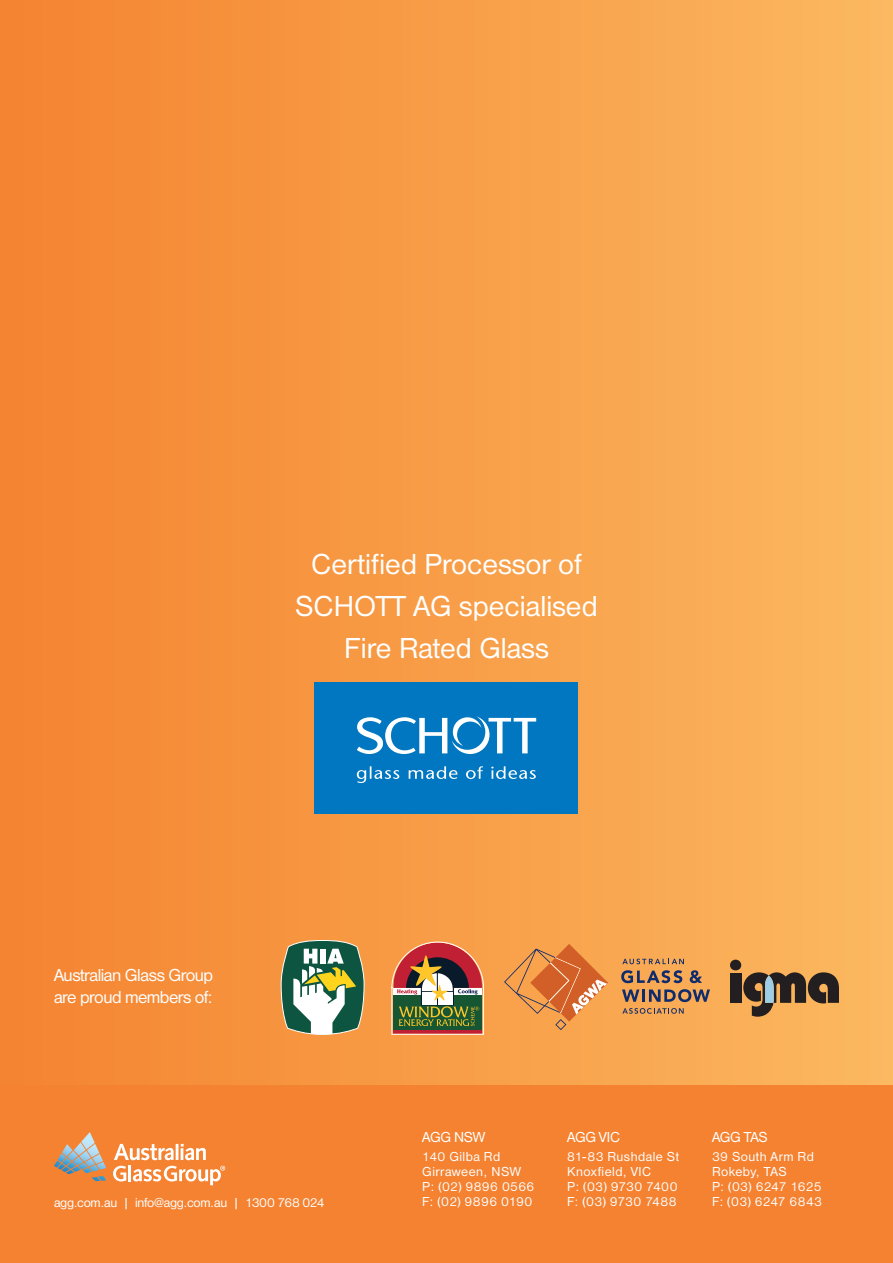
<style>
.page{position:relative;width:893px;height:1263px;background:#fff}
.page>*{position:absolute;margin:0;border:0;box-sizing:border-box;transform-origin:0 0}
.t1{font:30px/42px "Nimbus Sans DOT";color:#fff;text-align:center}
.t2{font:18px "Nimbus Sans DOT";letter-spacing:-.03em;color:#fff}
.t3{font:15px "Nimbus Sans DOT";letter-spacing:-.02em;color:#fff}
.t4{font:13.5px/15px "Nimbus Sans DOT";letter-spacing:.03em;color:#fff}
.t5{font:13.5px "Nimbus Sans DOT";letter-spacing:-.02em;color:#fff}
</style>
<div class="page">
<div style="left:0;top:1084px;width:893px;height:179px;background:#f48231"></div>
<svg style="left:54px;top:1132px;width:52px;height:49px"></svg>
<svg style="left:114px;top:1144px;width:92px;height:16px"></svg>
<svg style="left:113px;top:1166px;width:13px;height:15px"></svg>
<hr style="left:128px;top:1165px;width:3px;height:16px;background:#fff">
<svg style="left:133px;top:1166px;width:92px;height:19px"></svg>
<div style="left:0;top:0;width:893px;height:1084px;background:linear-gradient(to right,#f48330,#fcb860)"></div>
<svg style="left:281px;top:940px;width:83px;height:95px"></svg>
<svg style="left:622px;top:959px;width:62px;height:5px"></svg>
<svg style="left:622px;top:1008px;width:62px;height:6px"></svg>
<svg style="left:504px;top:944px;width:104px;height:86px;background:#e78f49"></svg>
<svg style="left:621px;top:970px;width:61px;height:13px"></svg>
<svg style="left:690px;top:970px;width:12px;height:13px"></svg>
<svg style="left:622px;top:989px;width:88px;height:13px"></svg>
<svg style="left:391px;top:941px;width:93px;height:94px;background:#957152"></svg>
<svg style="left:730px;top:960px;width:109px;height:57px;background:#997245"></svg>
<div style="left:315px;top:682px;width:263px;height:132px;background:#0077c0"></div>
<svg style="left:357px;top:716px;width:179px;height:67px"></svg>
<p class="t1" style="left:295px;top:544px;width:304px">Certified Processor of<br>SCHOTT AG specialised<br>Fire Rated Glass</p>
<p class="t2" style="left:54px;top:965px;width:161px">Australian Glass Group</p>
<p class="t2" style="left:54px;top:987px;width:160px">are proud members of:</p>
<p class="t5" style="left:54px;top:1195px;width:272px">agg.com.au | info@agg.com.au | 1300 768 024</p>
<p class="t3" style="left:422px;top:1129px;width:64px">AGG NSW</p>
<p class="t4" style="left:422px;top:1149px;width:114px">140 Gilba Rd<br>Girraween, NSW<br>P: (02) 9896 0566<br>F: (02) 9896 0190</p>
<p class="t3" style="left:567px;top:1129px;width:55px">AGG VIC</p>
<p class="t4" style="left:567px;top:1149px;width:114px">81-83 Rushdale St<br>Knoxfield, VIC<br>P: (03) 9730 7400<br>F: (03) 9730 7488</p>
<p class="t3" style="left:712px;top:1129px;width:57px">AGG TAS</p>
<p class="t4" style="left:712px;top:1149px;width:112px">39 South Arm Rd<br>Rokeby, TAS<br>P: (03) 6247 1625<br>F: (03) 6247 6843</p>
</div>
